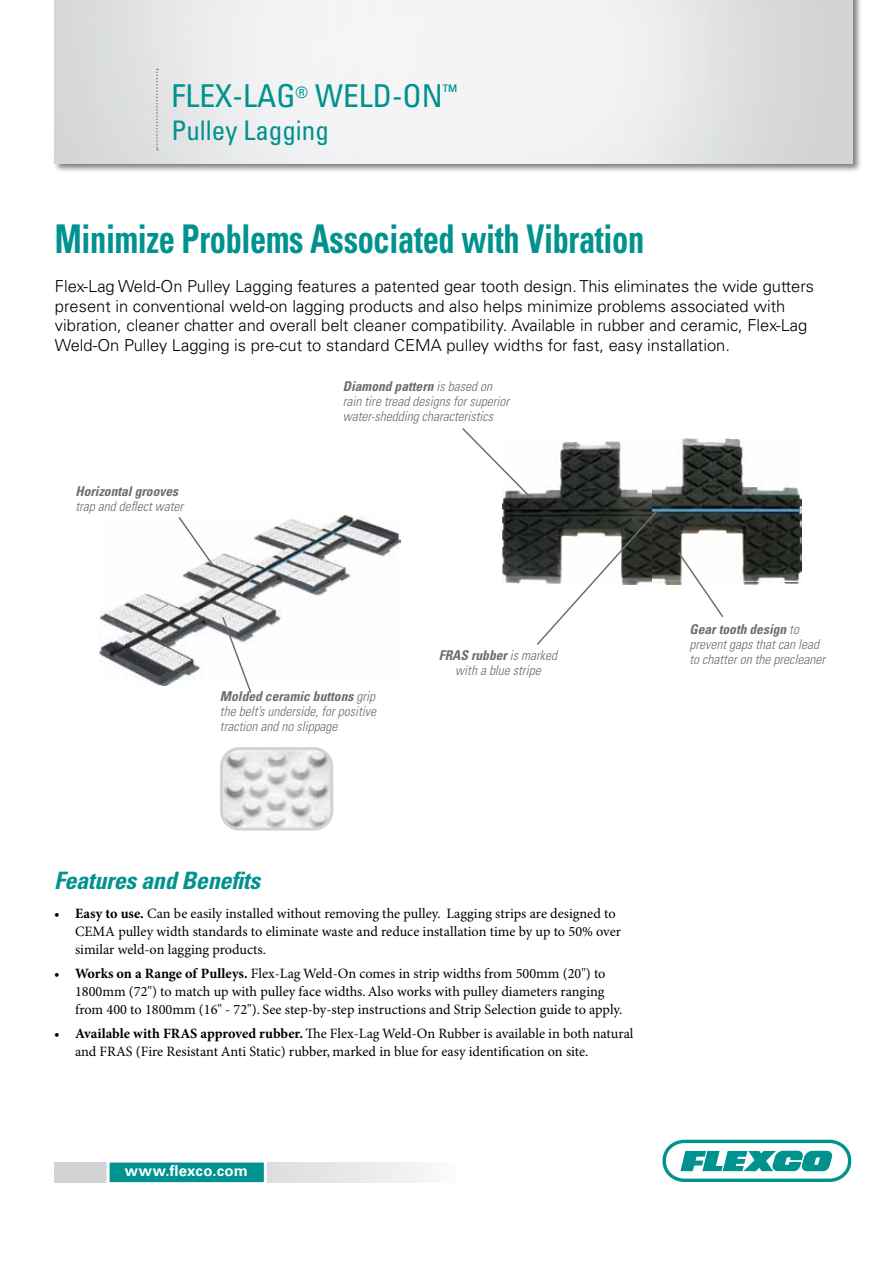
<style>
.page{position:relative;width:893px;height:1263px;background:#fff}
.page>*{position:absolute;margin:0;border:0;box-sizing:border-box;transform-origin:0 0}
.t1{font:700 condensed 39.6px "Univers LT Std";letter-spacing:-.01em;color:#00928f;scale:.82 1}
.t2{font:condensed 31.5px "Univers LT Std";color:#00928f}
.t3{font:condensed 27px "Univers LT Std";color:#00928f}
.t4{font:italic 700 condensed 24px "Univers LT Std";letter-spacing:-.01em;color:#00928f}
.t5{font:300 16.5px/19.5px "Univers LT Std";color:#000}
.t6{font:700 15.6px "Univers LT Std";letter-spacing:.02em;color:#fff}
.t7{font:700 15px "Univers LT Std";letter-spacing:.02em;color:#fff}
.t8{font:14.25px/18px "Minion Pro";color:#000}
.t9{font:italic 300 condensed 13.5px/15px "Univers LT Std";color:#6d6e71}
.t10{font:italic 700 condensed 13.5px "Univers LT Std";color:#6d6e71}
.s1{font-weight:700}
</style>
<div class="page">
<div style="left:53px;top:0;width:809px;height:174px;background:#000;opacity:.5"></div>
<img style="left:54px;top:0;width:798px;height:164px">
<svg style="left:156px;top:69px;width:2px;height:81px"></svg>
<svg style="left:662px;top:1140px;width:189px;height:42px"></svg>
<svg style="left:54px;top:1162px;width:371px;height:20px"></svg>
<div style="left:107px;top:1159px;width:160px;height:26px;background:#00928f;border:3px solid #fff"></div>
<img style="left:502px;top:442px;width:297px;height:142px">
<img style="left:652px;top:439px;width:150px;height:142px">
<img style="left:100px;top:553px;width:150px;height:133px">
<img style="left:250px;top:516px;width:150px;height:121px">
<svg style="left:462px;top:428px;width:71px;height:72px"></svg>
<svg style="left:677px;top:551px;width:48px;height:66px"></svg>
<img style="left:224px;top:751px;width:108px;height:78px">
<div style="left:220px;top:747px;width:113px;height:83px;border:3px solid #d1d3d4;border-radius:18px"></div>
<svg style="left:177px;top:517px;width:38px;height:50px"></svg>
<svg style="left:221px;top:615px;width:32px;height:78px"></svg>
<svg style="left:535px;top:508px;width:124px;height:137px"></svg>
<h2 class="t2" style="left:171px;top:76px;width:287px">FLEX-LAG<sup>®</sup> WELD-ON<sup>™</sup></h2>
<h3 class="t3" style="left:171px;top:113px;width:159px">Pulley Lagging</h3>
<h1 class="t1" style="left:55px;top:214px;width:720px">Minimize Problems Associated with Vibration</h1>
<p class="t5" style="left:55px;top:277px;width:761px">Flex-Lag Weld-On Pulley Lagging features a patented gear tooth design. This eliminates the wide gutters present in conventional weld-on lagging products and also helps minimize problems associated with vibration, cleaner chatter and overall belt cleaner compatibility. Available in rubber and ceramic, Flex-Lag Weld-On Pulley Lagging is pre-cut to standard CEMA pulley widths for fast, easy installation.</p>
<p class="t10" style="left:75px;top:483px;width:104px">Horizontal grooves</p>
<p class="t9" style="left:75px;top:499px;width:109px">trap and deflect water</p>
<p class="t9" style="left:343px;top:379px;width:168px"><span class="s1">Diamond pattern</span> is based on rain tire tread designs for superior water-shedding characteristics</p>
<p class="t9" style="left:220px;top:689px;width:158px;text-align:justify"><span class="s1">Molded ceramic buttons</span> grip the belt’s underside, for positive traction and no slippage</p>
<p class="t9" style="left:439px;top:648px;width:120px;text-align:center"><span class="s1">FRAS rubber</span> is marked with a blue stripe</p>
<h3 class="t4" style="left:54px;top:865px;width:208px">Features and Benefits</h3>
<p class="t8" style="left:75px;top:905px;width:547px;text-indent:-21px">• <span class="s1">Easy to use.</span> Can be easily installed without removing the pulley. Lagging strips are designed to<br>CEMA pulley width standards to eliminate waste and reduce installation time by up to 50% over similar weld-on lagging products.</p>
<p class="t8" style="left:75px;top:965px;width:549px;text-indent:-21px">• <span class="s1">Works on a Range of Pulleys.</span> Flex-Lag Weld-On comes in strip widths from 500mm (20") to<br>1800mm (72") to match up with pulley face widths. Also works with pulley diameters ranging from 400 to 1800mm (16" - 72"). See step-by-step instructions and Strip Selection guide to apply.</p>
<p class="t8" style="left:75px;top:1025px;width:560px;text-indent:-21px">• <span class="s1">Available with FRAS approved rubber.</span> The Flex-Lag Weld-On Rubber is available in both natural and FRAS (Fire Resistant Anti Static) rubber, marked in blue for easy identification on site.</p>
<p class="t7" style="left:125px;top:1162px;width:125px">www.flexco.com</p>
<p class="t6" style="left:112px;top:1163px;width:130px">www.flexco.com</p>
<p class="t9" style="left:689px;top:622px;width:137px"><span class="s1">Gear tooth design</span> to prevent gaps that can lead to chatter on the precleaner</p>
</div>
